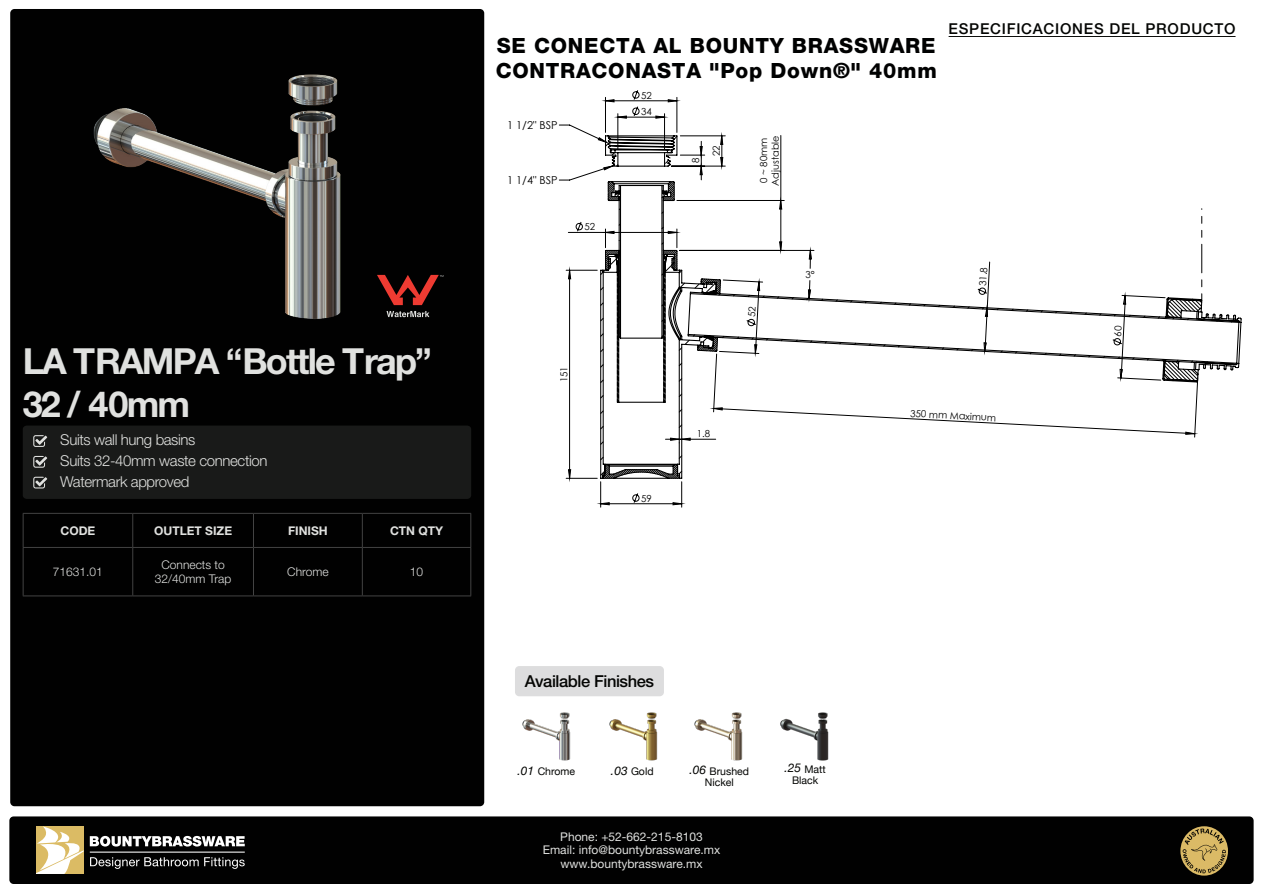
<style>
.page{position:relative;width:1263px;height:893px;background:#fff}
.page>*{position:absolute;margin:0;border:0;box-sizing:border-box;transform-origin:0 0}
.t1{font:700 36px/43.2px "Helvetica Neue LT Std";letter-spacing:-.05em;color:#e0e1df}
.t2{font:800 21px/25.2px "Helvetica Neue LT Std";letter-spacing:.035em;color:#000101}
.t3{font:500 16.5px "Helvetica Neue LT Std";letter-spacing:-.025em;color:#040503}
.t4{font:300 15px "Helvetica Neue LT Std";letter-spacing:-.025em;color:#e0e1df}
.t5{font:500 15px "Helvetica Neue LT Std";letter-spacing:.05em;color:#040503}
.t6{font:12px "Helvetica Neue LT Std";color:#e0e1df}
.t7{font:300 12px "Helvetica Neue LT Std";color:#e0e1df}
.t8{font:700 12px "Helvetica Neue LT Std";color:#e0e1df}
.t9{font:10.95px "Century Gothic";color:#000}
.t10{font:10.5px "Helvetica Neue";color:#040503}
.t11{font:9.75px/11.6px "Century Gothic";color:#000}
.s1{font-style:italic;font-size:12px}
</style>
<div class="page">
<div style="left:10px;top:9px;width:474px;height:797px;background:#010101;border-radius:4px"></div>
<div style="left:515px;top:666px;width:149px;height:30px;background:#ddddde;border-radius:4px"></div>
<div style="left:23px;top:426px;width:448px;height:73px;background:#191a19;border-radius:4px"></div>
<svg style="left:33px;top:435px;width:14px;height:12px"></svg>
<svg style="left:33px;top:477px;width:14px;height:11px"></svg>
<svg style="left:33px;top:456px;width:14px;height:12px"></svg>
<hr style="left:23px;top:513px;width:110px;height:1px;background:#434343">
<hr style="left:23px;top:514px;width:1px;height:33px;background:#434343">
<hr style="left:133px;top:513px;width:120px;height:1px;background:#434343">
<hr style="left:132px;top:514px;width:1px;height:33px;background:#434343">
<hr style="left:253px;top:513px;width:109px;height:1px;background:#434343">
<hr style="left:253px;top:514px;width:1px;height:33px;background:#434343">
<hr style="left:362px;top:513px;width:109px;height:1px;background:#434343">
<hr style="left:362px;top:514px;width:1px;height:33px;background:#434343">
<hr style="left:470px;top:514px;width:1px;height:33px;background:#434343">
<hr style="left:23px;top:547px;width:110px;height:1px;background:#434343">
<hr style="left:133px;top:547px;width:120px;height:1px;background:#434343">
<hr style="left:253px;top:547px;width:109px;height:1px;background:#434343">
<hr style="left:362px;top:547px;width:109px;height:1px;background:#434343">
<hr style="left:23px;top:548px;width:1px;height:47px;background:#434343">
<hr style="left:132px;top:548px;width:1px;height:47px;background:#434343">
<hr style="left:253px;top:548px;width:1px;height:47px;background:#434343">
<hr style="left:362px;top:548px;width:1px;height:47px;background:#434343">
<hr style="left:470px;top:548px;width:1px;height:47px;background:#434343">
<hr style="left:23px;top:595px;width:110px;height:1px;background:#434343">
<hr style="left:133px;top:595px;width:120px;height:1px;background:#434343">
<hr style="left:253px;top:595px;width:109px;height:1px;background:#434343">
<hr style="left:362px;top:595px;width:109px;height:1px;background:#434343">
<img style="left:93px;top:74px;width:296px;height:245px">
<svg style="left:386px;top:311px;width:43px;height:6px"></svg>
<svg style="left:377px;top:275px;width:66px;height:30px"></svg>
<svg style="left:559px;top:124px;width:47px;height:57px"></svg>
<svg style="left:601px;top:481px;width:85px;height:24px"></svg>
<svg style="left:605px;top:90px;width:72px;height:28px"></svg>
<svg style="left:568px;top:222px;width:32px;height:256px"></svg>
<svg style="left:600px;top:134px;width:642px;height:345px"></svg>
<svg style="left:605px;top:191px;width:111px;height:149px"></svg>
<img style="left:522px;top:712px;width:49px;height:49px">
<img style="left:609px;top:712px;width:49px;height:49px">
<img style="left:694px;top:712px;width:49px;height:49px">
<img style="left:780px;top:712px;width:49px;height:49px">
<div style="left:9px;top:816px;width:1244px;height:68px;background:#010101;border-radius:4px"></div>
<svg style="left:36px;top:826px;width:209px;height:48px"></svg>
<svg style="left:1180px;top:826px;width:48px;height:50px"></svg>
<svg style="left:1182px;top:828px;width:44px;height:45px;background:#a48c4c"></svg>
<hr style="left:948px;top:36px;width:287px;height:1px;background:#040503">
<svg style="left:1112px;top:296px;width:14px;height:82px"></svg>
<svg style="left:746px;top:282px;width:14px;height:71px"></svg>
<p class="t1" style="left:23px;top:340px;width:411px">LA TRAMPA “Bottle Trap”<br>32 / 40mm</p>
<p class="t4" style="left:60px;top:431px;width:137px">Suits wall hung basins</p>
<p class="t4" style="left:60px;top:452px;width:209px">Suits 32-40mm waste connection</p>
<p class="t4" style="left:60px;top:473px;width:131px">Watermark approved</p>
<p class="t8" style="left:60px;top:523px;width:36px">CODE</p>
<p class="t8" style="left:154px;top:523px;width:79px">OUTLET SIZE</p>
<p class="t8" style="left:288px;top:523px;width:41px">FINISH</p>
<p class="t8" style="left:390px;top:523px;width:55px">CTN QTY</p>
<p class="t7" style="left:53px;top:564px;width:52px">71631.01</p>
<p class="t7" style="left:161px;top:557px;width:65px">Connects to</p>
<p class="t7" style="left:155px;top:572px;width:78px">32/40mm Trap</p>
<p class="t7" style="left:287px;top:564px;width:43px">Chrome</p>
<p class="t7" style="left:410px;top:564px;width:15px">10</p>
<h2 class="t2" style="left:496px;top:33px;width:443px">SE CONECTA AL BOUNTY BRASSWARE<br>CONTRACONASTA "Pop Down®" 40mm</h2>
<p class="t11" style="left:641px;top:89px;width:12px">52</p>
<p class="t9" style="left:507px;top:118px;width:52px">1 1/2" BSP</p>
<p class="t9" style="left:507px;top:173px;width:52px">1 1/4" BSP</p>
<p class="t11" style="left:641px;top:105px;width:12px">34</p>
<p class="t11" style="left:690px;top:163px;width:7px;rotate:-90deg">8</p>
<p class="t11" style="left:710px;top:156px;width:12px;rotate:-90deg">22</p>
<p class="t11" style="left:758px;top:186px;width:52px;rotate:-90deg">0 ~ 80mm<br>Adjustable</p>
<p class="t5" style="left:948px;top:20px;width:288px">ESPECIFICACIONES DEL PRODUCTO</p>
<p class="t11" style="left:585px;top:221px;width:12px">52</p>
<p class="t11" style="left:805px;top:269px;width:11px">3°</p>
<p class="t11" style="left:977px;top:286px;width:20px;rotate:-87deg">31.8</p>
<p class="t11" style="left:558px;top:382px;width:18px;rotate:-90deg">151</p>
<p class="t11" style="left:641px;top:492px;width:12px">59</p>
<p class="t11" style="left:697px;top:428px;width:15px">1.8</p>
<p class="t3" style="left:525px;top:671px;width:131px">Available Finishes</p>
<p class="t10" style="left:611px;top:765px;width:44px"><span class="s1">.03</span> Gold</p>
<p class="t10" style="left:784px;top:763px;width:43px"><span class="s1">.25</span> Matt</p>
<p class="t10" style="left:792px;top:774px;width:28px">Black</p>
<p class="t10" style="left:518px;top:765px;width:59px"><span class="s1">.01</span> Chrome</p>
<p class="t10" style="left:689px;top:765px;width:61px"><span class="s1">.06</span> Brushed</p>
<p class="t10" style="left:705px;top:776px;width:30px">Nickel</p>
<p class="t6" style="left:560px;top:829px;width:144px">Phone: +52-662-215-8103</p>
<p class="t6" style="left:543px;top:843px;width:179px">Email: info@bountybrassware.mx</p>
<p class="t6" style="left:560px;top:856px;width:144px">www.bountybrassware.mx</p>
<p class="t11" style="left:911px;top:407px;width:87px;rotate:3deg">350 mm Maximum</p>
</div>
